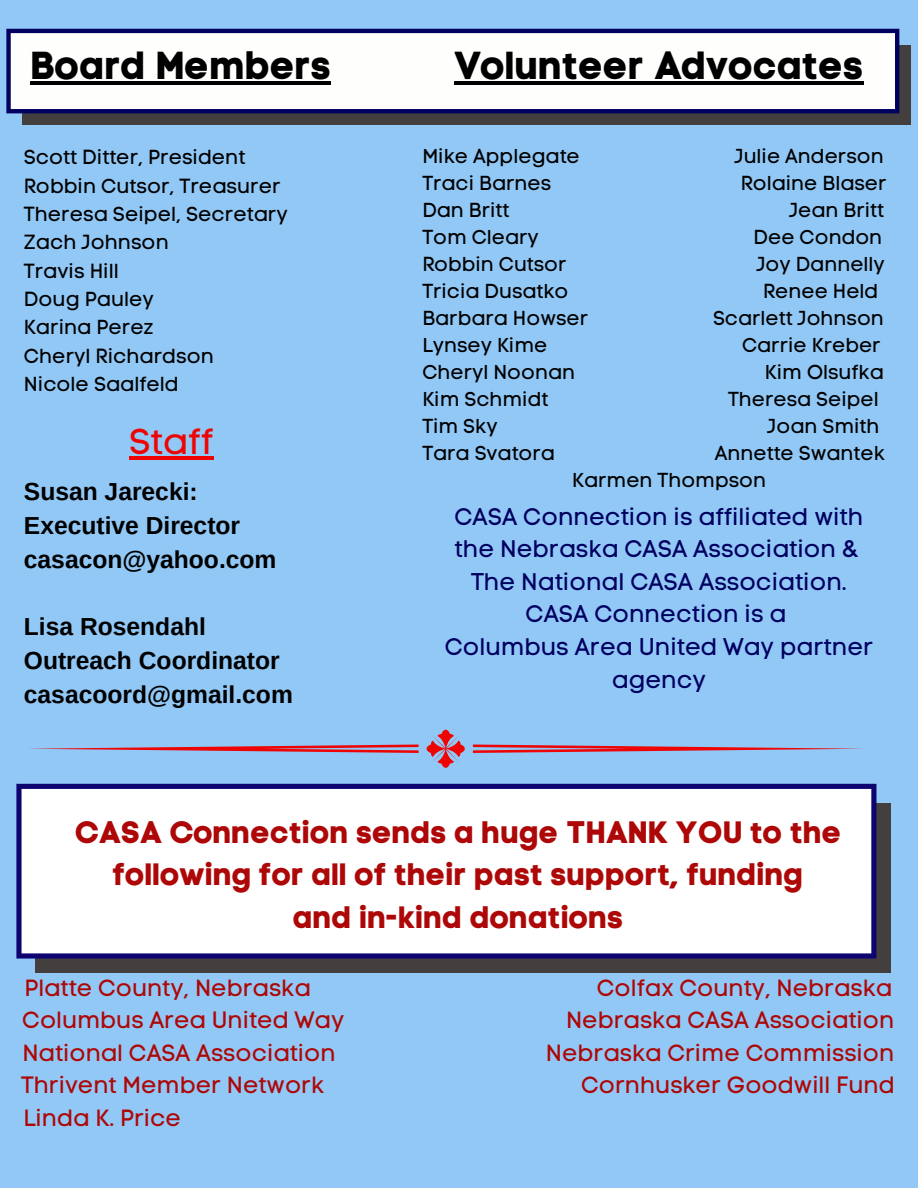
<style>
.page{position:relative;width:918px;height:1188px;background:#92c8f6}
.page>*{position:absolute;margin:0;border:0;box-sizing:border-box;transform-origin:0 0}
.t1{font:39px "Code Pro Bold LC";color:#000}
.t2{font:36px "Code Pro Normal LC";color:#ef0404}
.t3{font:30.9px/42.8px "Code Pro Bold LC";color:#ad0707;text-align:center}
.t4{font:700 24.6px/33.8px "Arimo";color:#000}
.t5{font:24px/32.7px "Code Pro Normal LC";color:#000060;text-align:center}
.t6{font:23.4px "Code Pro Normal LC";color:#ad0707}
.t7{font:20.25px/28.3px "Code Pro Normal LC";color:#000}
.t8{font:20.1px/27px "Code Pro Normal LC";color:#000}
</style>
<div class="page">
<div style="left:23px;top:45px;width:888px;height:80px;background:#443f3f"></div>
<svg style="left:6px;top:29px;width:893px;height:84px;background:#e0e0e8"></svg>
<div style="left:36px;top:803px;width:854px;height:170px;background:#443f3f"></div>
<svg style="left:16px;top:784px;width:860px;height:175px;background:#ededf4"></svg>
<svg style="left:29px;top:745px;width:390px;height:8px"></svg>
<svg style="left:473px;top:745px;width:389px;height:8px"></svg>
<svg style="left:427px;top:730px;width:38px;height:38px"></svg>
<hr style="left:30px;top:81px;width:301px;height:3px;background:#000">
<hr style="left:454px;top:81px;width:410px;height:3px;background:#000">
<hr style="left:129px;top:456px;width:84px;height:3px;background:#ef0404">
<h1 class="t1" style="left:30px;top:42px;width:302px">Board Members</h1>
<h1 class="t1" style="left:454px;top:42px;width:411px">Volunteer Advocates</h1>
<p class="t7" style="left:24px;top:143px;width:265px">Scott Ditter, President<br>Robbin Cutsor, Treasurer<br>Theresa Seipel, Secretary<br>Zach Johnson<br>Travis Hill<br>Doug Pauley<br>Karina Perez<br>Cheryl Richardson<br>Nicole Saalfeld</p>
<p class="t8" style="left:422px;top:143px;width:159px">Mike Applegate</p>
<p class="t8" style="left:735px;top:143px;width:151px">Julie Anderson</p>
<p class="t8" style="left:422px;top:170px;width:130px">Traci Barnes</p>
<p class="t8" style="left:741px;top:170px;width:147px">Rolaine Blaser</p>
<p class="t8" style="left:422px;top:197px;width:89px">Dan Britt</p>
<p class="t8" style="left:789px;top:197px;width:96px">Jean Britt</p>
<p class="t8" style="left:422px;top:224px;width:118px">Tom Cleary</p>
<p class="t8" style="left:754px;top:224px;width:130px">Dee Condon</p>
<p class="t8" style="left:422px;top:251px;width:146px">Robbin Cutsor</p>
<p class="t8" style="left:756px;top:251px;width:130px">Joy Dannelly</p>
<p class="t8" style="left:422px;top:278px;width:148px">Tricia Dusatko</p>
<p class="t8" style="left:763px;top:278px;width:117px">Renee Held</p>
<p class="t8" style="left:422px;top:305px;width:167px">Barbara Howser</p>
<p class="t8" style="left:713px;top:305px;width:172px">Scarlett Johnson</p>
<p class="t8" style="left:422px;top:332px;width:127px">Lynsey Kime</p>
<p class="t8" style="left:742px;top:332px;width:140px">Carrie Kreber</p>
<p class="t8" style="left:422px;top:359px;width:154px">Cheryl Noonan</p>
<p class="t8" style="left:765px;top:359px;width:120px">Kim Olsufka</p>
<p class="t8" style="left:422px;top:386px;width:127px">Kim Schmidt</p>
<p class="t8" style="left:728px;top:386px;width:152px">Theresa Seipel</p>
<p class="t8" style="left:422px;top:413px;width:77px">Tim Sky</p>
<p class="t8" style="left:767px;top:413px;width:114px">Joan Smith</p>
<p class="t8" style="left:422px;top:440px;width:134px">Tara Svatora</p>
<p class="t8" style="left:572px;top:440px;width:314px;text-indent:143px">Annette Swantek<br>Karmen Thompson</p>
<h2 class="t2" style="left:129px;top:419px;width:86px">Staff</h2>
<p class="t4" style="left:24px;top:475px;width:254px">Susan Jarecki:<br>Executive Director casacon@yahoo.com</p>
<p class="t5" style="left:445px;top:500px;width:430px">CASA Connection is affiliated with the Nebraska CASA Association &amp;<br>The National CASA Association.<br>CASA Connection is a<br>Columbus Area United Way partner agency</p>
<p class="t4" style="left:24px;top:610px;width:271px">Lisa Rosendahl<br>Outreach Coordinator casacoord@gmail.com</p>
<h3 class="t3" style="left:75px;top:810px;width:769px">CASA Connection sends a huge THANK YOU to the following for all of their past support, funding<br>and in-kind donations</h3>
<p class="t6" style="left:24px;top:973px;width:288px">Platte County, Nebraska</p>
<p class="t6" style="left:597px;top:973px;width:297px">Colfax County, Nebraska</p>
<p class="t6" style="left:22px;top:1006px;width:323px">Columbus Area United Way</p>
<p class="t6" style="left:566px;top:1006px;width:330px">Nebraska CASA Association</p>
<p class="t6" style="left:22px;top:1039px;width:315px">National CASA Association</p>
<p class="t6" style="left:546px;top:1039px;width:350px">Nebraska Crime Commission</p>
<p class="t6" style="left:21px;top:1071px;width:305px">Thrivent Member Network</p>
<p class="t6" style="left:581px;top:1071px;width:315px">Cornhusker Goodwill Fund</p>
<p class="t6" style="left:23px;top:1104px;width:159px">Linda K. Price</p>
</div>
